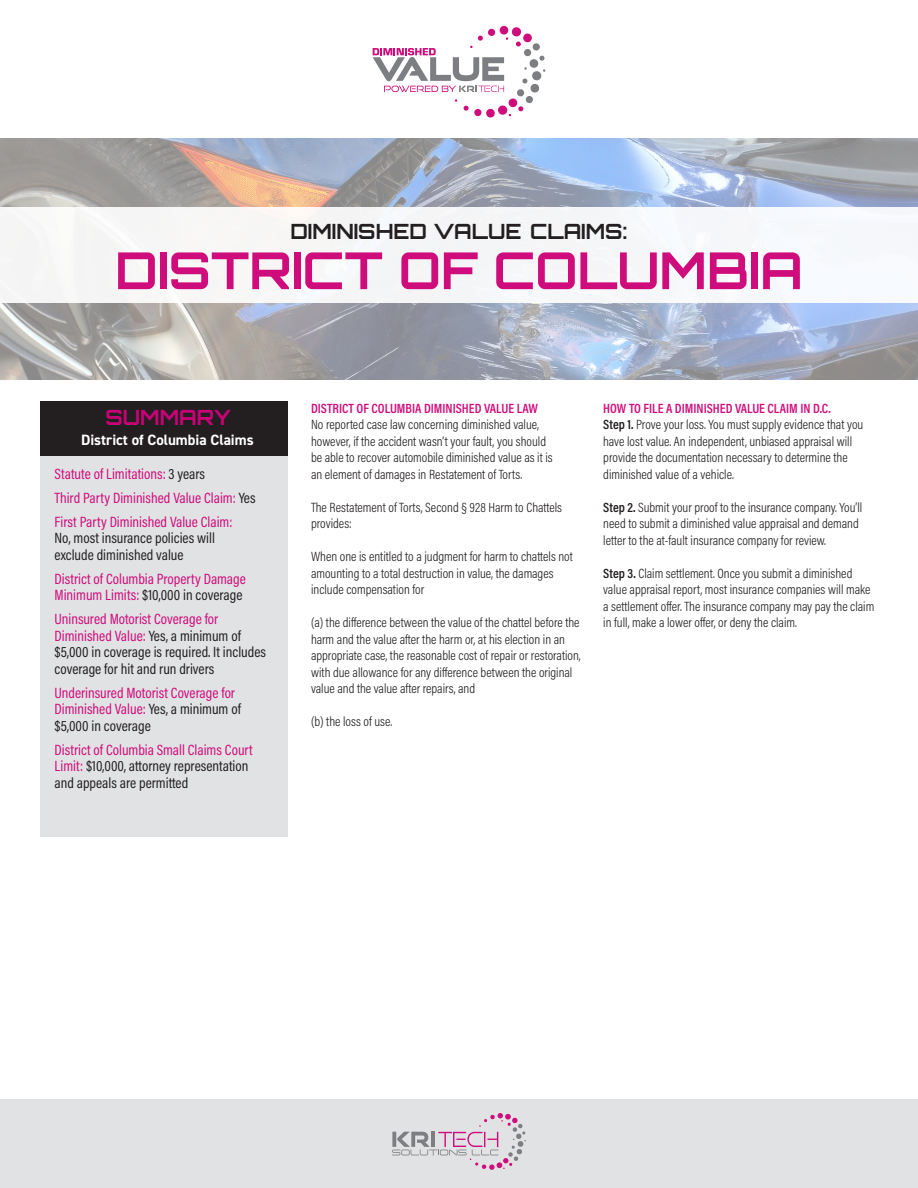
<style>
.page{position:relative;width:918px;height:1188px;background:#fff}
.page>*{position:absolute;margin:0;border:0;box-sizing:border-box;transform-origin:0 0}
.t1{font:51px "Orbitron";color:#cf0c7b}
.t2{font:21px "Orbitron";color:#231f20}
.t3{font:21px "Orbitron";color:#c80277}
.t4{font:15px/16.5px "Acumin Pro Cond";color:#231f20}
.t5{font:15px/16.5px "Acumin Pro Cond";color:#cf0c7b}
.t6{font:700 15px "DIN2014";color:#fff}
.Body_Copy{font:300 13.5px/16.5px "Acumin Pro Cond";color:#231f20}
.Sub_Head{font:600 13.5px "Acumin Pro Cond";color:#cf0c7b}
.s1{color:#231f20}
.s2{color:#cf0c7b}
.s3{font-weight:600}
</style>
<div class="page">
<img style="left:0;top:138px;width:918px;height:241px">
<svg style="left:373px;top:26px;width:173px;height:92px"></svg>
<div style="left:0;top:1099px;width:918px;height:89px;background:#e1e2e4"></div>
<svg style="left:392px;top:1113px;width:134px;height:57px"></svg>
<div style="left:0;top:207px;width:918px;height:96px;background:#f6f7f7"></div>
<div style="left:40px;top:402px;width:248px;height:435px;background:#e1e2e4"></div>
<div style="left:40px;top:402px;width:248px;height:54px;background:#231f20"></div>
<p class="t2" style="left:290px;top:219px;width:339px">DIMINISHED VALUE CLAIMS:</p>
<p class="t1" style="left:115px;top:239px;width:689px">DISTRICT OF COLUMBIA</p>
<p class="t3" style="left:106px;top:405px;width:127px">SUMMARY</p>
<p class="t6" style="left:81px;top:430px;width:174px">District of Columbia Claims</p>
<p class="t5" style="left:55px;top:465px;width:152px">Statute of Limitations: <span class="s1">3 years</span></p>
<p class="t5" style="left:55px;top:489px;width:203px">Third Party Diminished Value Claim: <span class="s1">Yes</span></p>
<p class="t4" style="left:55px;top:513px;width:179px"><span class="s2">First Party Diminished Value Claim:<br></span>No, most insurance policies will exclude diminished value</p>
<p class="t5" style="left:55px;top:570px;width:193px">District of Columbia Property Damage<br>Minimum Limits: <span class="s1">$10,000 in coverage</span></p>
<p class="t4" style="left:55px;top:610px;width:213px"><span class="s2">Uninsured Motorist Coverage for Diminished Value:</span> Yes, a minimum of $5,000 in coverage is required. It includes coverage for hit and run drivers</p>
<p class="t5" style="left:55px;top:684px;width:188px">Underinsured Motorist Coverage for<br>Diminished Value: <span class="s1">Yes, a minimum of $5,000 in coverage</span></p>
<p class="t4" style="left:55px;top:741px;width:200px"><span class="s2">District of Columbia Small Claims Court<br>Limit:</span> $10,000, attorney representation and appeals are permitted</p>
<p class="Sub_Head" style="left:311px;top:399px;width:229px">DISTRICT OF COLUMBIA DIMINISHED VALUE LAW</p>
<p class="Body_Copy" style="left:311px;top:416px;width:243px">No reported case law concerning diminished value, however, if the accident wasn’t your fault, you should be able to recover automobile diminished value as it is an element of damages in Restatement of Torts.</p>
<p class="Body_Copy" style="left:311px;top:499px;width:252px">The Restatement of Torts, Second § 928 Harm to Chattels provides:</p>
<p class="Body_Copy" style="left:311px;top:548px;width:263px">When one is entitled to a judgment for harm to chattels not</p>
<p class="Body_Copy" style="left:311px;top:565px;width:244px">amounting to a total destruction in value, the damages include compensation for</p>
<p class="Body_Copy" style="left:311px;top:614px;width:271px">(a) the difference between the value of the chattel before the harm and the value after the harm or, at his election in an appropriate case, the reasonable cost of repair or restoration, with due allowance for any difference between the original value and the value after repairs, and</p>
<p class="Body_Copy" style="left:311px;top:713px;width:83px">(b) the loss of use.</p>
<p class="Sub_Head" style="left:603px;top:399px;width:229px">HOW TO FILE A DIMINISHED VALUE CLAIM IN D.C.</p>
<p class="Body_Copy" style="left:603px;top:416px;width:262px"><span class="s3">Step 1.</span> Prove your loss. You must supply evidence that you have lost value. An independent, unbiased appraisal will provide the documentation necessary to determine the diminished value of a vehicle.</p>
<p class="Body_Copy" style="left:603px;top:499px;width:261px"><span class="s3">Step 2.</span> Submit your proof to the insurance company. You’ll need to submit a diminished value appraisal and demand letter to the at-fault insurance company for review.</p>
<p class="Body_Copy" style="left:603px;top:565px;width:273px"><span class="s3">Step 3.</span> Claim settlement. Once you submit a diminished value appraisal report, most insurance companies will make a settlement offer. The insurance company may pay the claim in full, make a lower offer, or deny the claim.</p>
</div>
